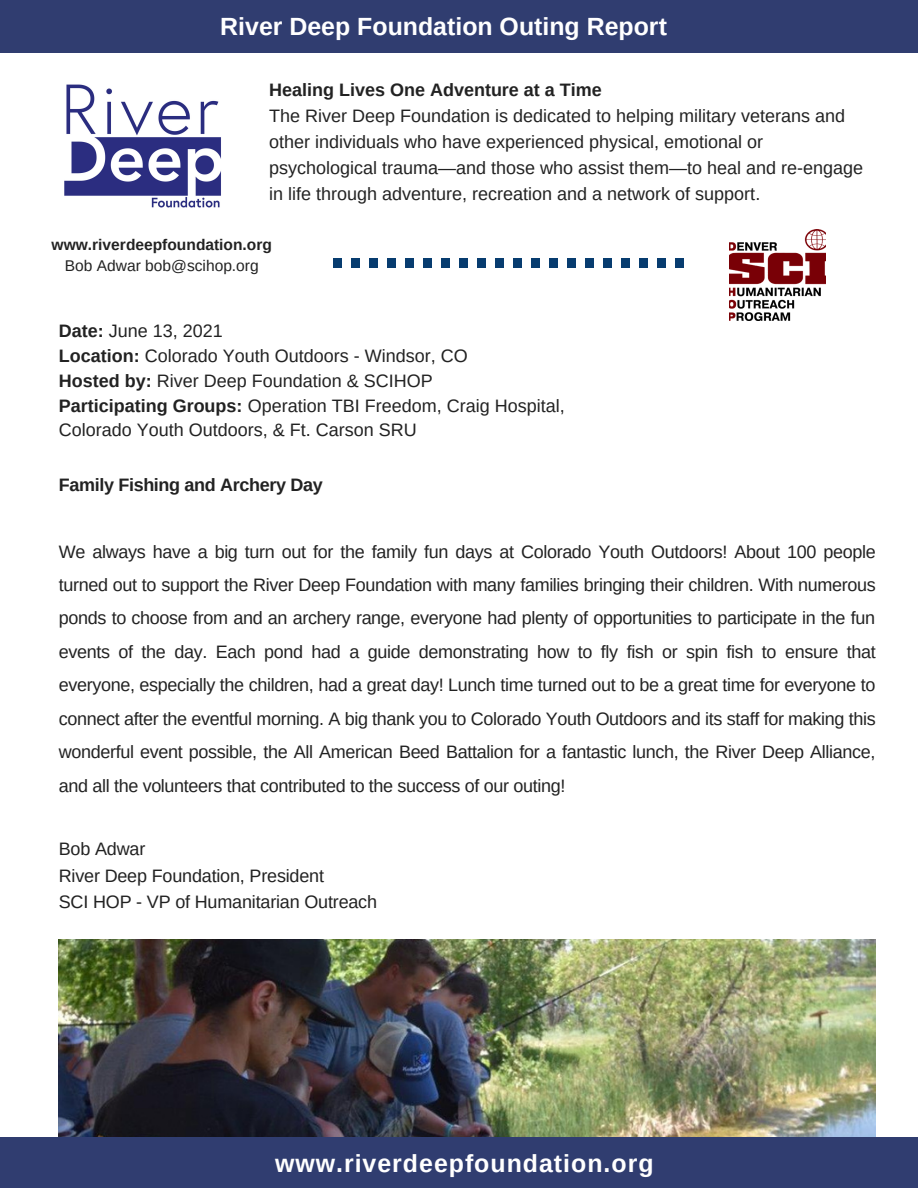
<style>
.page{position:relative;width:918px;height:1188px;background:#fff}
.page>*{position:absolute;margin:0;border:0;box-sizing:border-box;transform-origin:0 0}
.t1{font:700 24.9px "Arimo";color:#fff}
.t2{font:700 24.9px "Arimo";letter-spacing:.04em;color:#fff}
.t3{font:18px/33.5px "Arimo";color:#222;text-align:justify}
.t4{font:18px/25.8px "Arimo";color:#222}
.t5{font:700 18px "Arimo";color:#222}
.t6{font:700 18px "Arimo";letter-spacing:-.02em;color:#222}
.t7{font:700 15.6px "Arimo";color:#222}
.t8{font:15.6px "Arimo";color:#222}
.s1{font-weight:700}
</style>
<div class="page">
<div style="left:0;top:0;width:918px;height:53px;background:#303d70"></div>
<div style="left:675px;top:258px;width:9px;height:9px;background:#073c6f"></div>
<div style="left:657px;top:258px;width:9px;height:9px;background:#073c6f"></div>
<div style="left:639px;top:258px;width:9px;height:9px;background:#073c6f"></div>
<div style="left:603px;top:258px;width:9px;height:9px;background:#073c6f"></div>
<div style="left:585px;top:258px;width:9px;height:9px;background:#073c6f"></div>
<div style="left:621px;top:258px;width:9px;height:9px;background:#073c6f"></div>
<div style="left:567px;top:258px;width:9px;height:9px;background:#073c6f"></div>
<div style="left:369px;top:258px;width:9px;height:9px;background:#073c6f"></div>
<div style="left:387px;top:258px;width:9px;height:9px;background:#073c6f"></div>
<div style="left:405px;top:258px;width:9px;height:9px;background:#073c6f"></div>
<div style="left:351px;top:258px;width:9px;height:9px;background:#073c6f"></div>
<div style="left:333px;top:258px;width:9px;height:9px;background:#073c6f"></div>
<div style="left:441px;top:258px;width:9px;height:9px;background:#073c6f"></div>
<div style="left:495px;top:258px;width:9px;height:9px;background:#073c6f"></div>
<div style="left:513px;top:258px;width:9px;height:9px;background:#073c6f"></div>
<div style="left:531px;top:258px;width:9px;height:9px;background:#073c6f"></div>
<div style="left:459px;top:258px;width:9px;height:9px;background:#073c6f"></div>
<div style="left:549px;top:258px;width:9px;height:9px;background:#073c6f"></div>
<div style="left:477px;top:258px;width:9px;height:9px;background:#073c6f"></div>
<div style="left:423px;top:258px;width:9px;height:9px;background:#073c6f"></div>
<div style="left:0;top:1137px;width:918px;height:51px;background:#303d70"></div>
<img style="left:64px;top:84px;width:157px;height:124px">
<img style="left:729px;top:230px;width:97px;height:91px">
<img style="left:59px;top:940px;width:817px;height:196px">
<p class="t1" style="left:220px;top:12px;width:448px">River Deep Foundation Outing Report</p>
<p class="t5" style="left:269px;top:80px;width:334px">Healing Lives One Adventure at a Time</p>
<p class="t4" style="left:269px;top:103px;width:596px">The River Deep Foundation is dedicated to helping military veterans and other individuals who have experienced physical, emotional or psychological trauma—and those who assist them—to heal and re-engage in life through adventure, recreation and a network of support.</p>
<p class="t7" style="left:52px;top:236px;width:222px">www.riverdeepfoundation.org</p>
<p class="t8" style="left:65px;top:257px;width:195px">Bob Adwar bob@scihop.org</p>
<p class="t3" style="left:59px;top:314px;width:166px"><span class="s1">Date:</span> June 13, 2021</p>
<p class="t3" style="left:59px;top:339px;width:410px"><span class="s1">Location:</span> Colorado Youth Outdoors - Windsor, CO</p>
<p class="t3" style="left:59px;top:364px;width:375px"><span class="s1">Hosted by:</span> River Deep Foundation &amp; SCIHOP</p>
<p class="t3" style="left:59px;top:393px;width:507px;line-height:24.8px"><span class="s1">Participating Groups:</span> Operation TBI Freedom, Craig Hospital,<br>Colorado Youth Outdoors, &amp; Ft. Carson SRU</p>
<p class="t6" style="left:59px;top:474px;width:265px">Family Fishing and Archery Day</p>
<p class="t3" style="left:59px;top:535px;width:819px">We always have a big turn out for the family fun days at Colorado Youth Outdoors! About 100 people turned out to support the River Deep Foundation with many families bringing their children. With numerous ponds to choose from and an archery range, everyone had plenty of opportunities to participate in the fun events of the day. Each pond had a guide demonstrating how to fly fish or spin fish to ensure that everyone, especially the children, had a great day! Lunch time turned out to be a great time for everyone to connect after the eventful morning. A big thank you to Colorado Youth Outdoors and its staff for making this wonderful event possible, the All American Beed Battalion for a fantastic lunch, the River Deep Alliance, and all the volunteers that contributed to the success of our outing!</p>
<p class="t3" style="left:59px;top:832px;width:88px">Bob Adwar</p>
<p class="t3" style="left:59px;top:859px;width:267px">River Deep Foundation, President</p>
<p class="t3" style="left:59px;top:885px;width:320px">SCI HOP - VP of Humanitarian Outreach</p>
<p class="t2" style="left:275px;top:1149px;width:380px">www.riverdeepfoundation.org</p>
</div>
